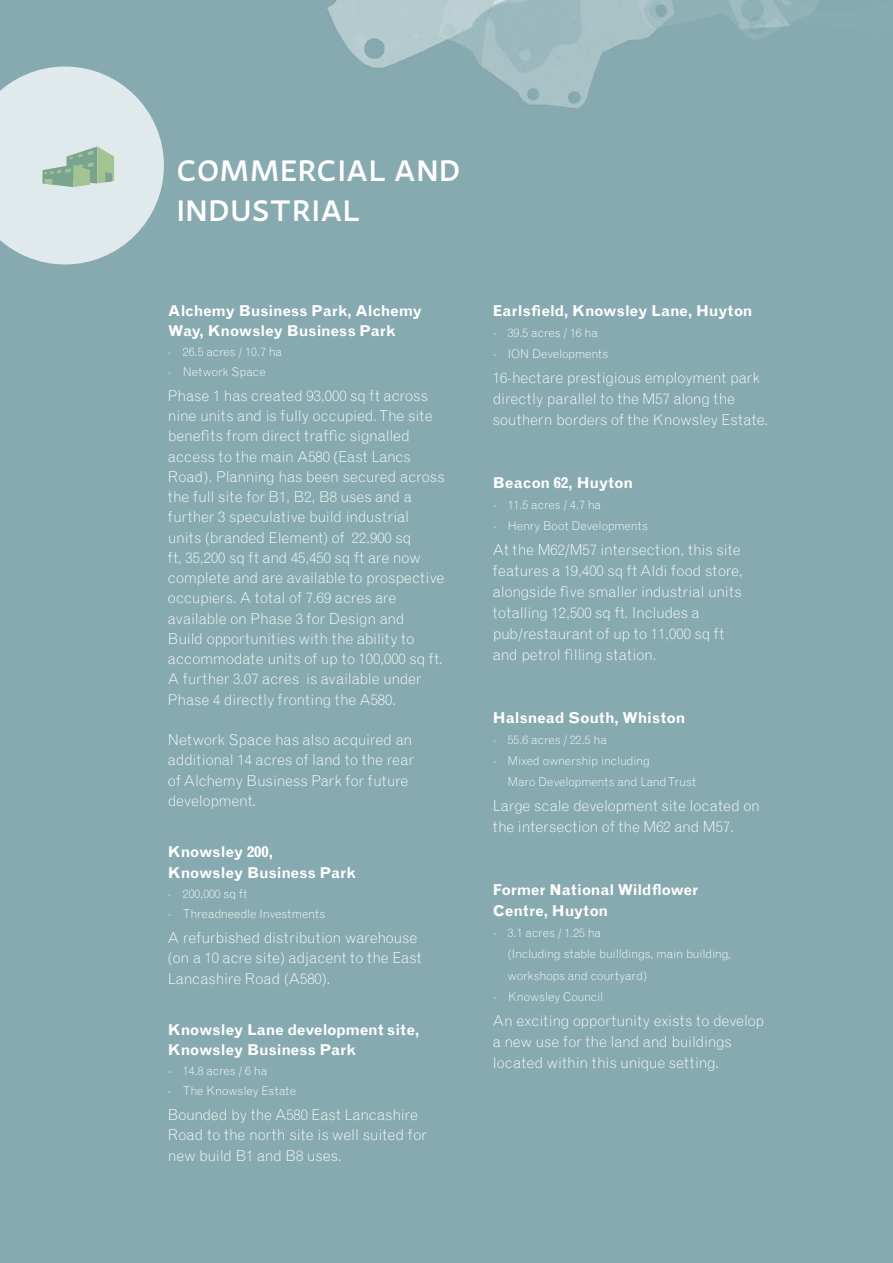
<style>
.page{position:relative;width:893px;height:1263px;background:#86aab0}
.page>*{position:absolute;margin:0;border:0;box-sizing:border-box;transform-origin:0 0}
.t1{font:500 36px/40.5px "Actium";color:#fff}
.t2{font:300 15px/20.2px "Grotesque MT Std";letter-spacing:-.005em;color:#fff}
.t3{font:700 15px/21px "Grotesque MT Std";color:#fff}
.t4{font:700 15px/20.2px "Grotesque MT Std";letter-spacing:-.02em;color:#fff}
.t5{font:300 12px/21px "Grotesque MT Std";letter-spacing:-.01em;color:#fff}
</style>
<div class="page">
<img style="left:327px;top:0;width:490px;height:109px">
<svg style="left:0;top:67px;width:164px;height:197px;background:#cddcdc"></svg>
<h1 class="t1" style="left:176px;top:146px;width:286px">COMMERCIAL AND<br>INDUSTRIAL</h1>
<p class="t4" style="left:168px;top:300px;width:256px">Alchemy Business Park, Alchemy<br>Way, Knowsley Business Park</p>
<p class="t5" style="left:168px;top:341px;width:115px">- 26.5 acres / 10.7 ha</p>
<p class="t5" style="left:168px;top:362px;width:99px">- Network Space</p>
<p class="t2" style="left:168px;top:385px;width:278px">Phase 1 has created 93,000 sq ft across nine units and is fully occupied. The site benefits from direct traffic signalled access to the main A580 (East Lancs Road). Planning has been secured across the full site for B1, B2, B8 uses and a further 3 speculative build industrial units (branded Element) of 22,900 sq<br>ft, 35,200 sq ft and 45,450 sq ft are now complete and are available to prospective occupiers. A total of 7.69 acres are available on Phase 3 for Design and<br>Build opportunities with the ability to accommodate units of up to 100,000 sq ft.<br>A further 3.07 acres is available under Phase 4 directly fronting the A580.</p>
<p class="t2" style="left:168px;top:730px;width:247px">Network Space has also acquired an additional 14 acres of land to the rear of Alchemy Business Park for future development.</p>
<p class="t3" style="left:168px;top:841px;width:190px">Knowsley 200,<br>Knowsley Business Park</p>
<p class="t5" style="left:168px;top:883px;width:81px">- 200,000 sq ft</p>
<p class="t5" style="left:168px;top:904px;width:159px">- Threadneedle Investments</p>
<p class="t2" style="left:168px;top:927px;width:255px">A refurbished distribution warehouse (on a 10 acre site) adjacent to the East<br>Lancashire Road (A580).</p>
<p class="t3" style="left:168px;top:1019px;width:253px;line-height:20.2px">Knowsley Lane development site,<br>Knowsley Business Park</p>
<p class="t5" style="left:168px;top:1060px;width:101px">- 14.8 acres / 6 ha</p>
<p class="t5" style="left:168px;top:1080px;width:130px">- The Knowsley Estate</p>
<p class="t2" style="left:168px;top:1104px;width:260px;line-height:20.7px">Bounded by the A580 East Lancashire<br>Road to the north site is well suited for new build B1 and B8 uses.</p>
<p class="t3" style="left:493px;top:300px;width:261px">Earlsfield, Knowsley Lane, Huyton</p>
<p class="t5" style="left:493px;top:322px;width:106px">- 39.5 acres / 16 ha</p>
<p class="t5" style="left:493px;top:343px;width:117px">- ION Developments</p>
<p class="t2" style="left:493px;top:367px;width:277px;line-height:21px">16-hectare prestigious employment park directly parallel to the M57 along the southern borders of the Knowsley Estate.</p>
<p class="t3" style="left:493px;top:472px;width:142px">Beacon 62, Huyton</p>
<p class="t5" style="left:493px;top:494px;width:110px">- 11.5 acres / 4.7 ha</p>
<p class="t5" style="left:493px;top:515px;width:156px">- Henry Boot Developments</p>
<p class="t2" style="left:493px;top:539px;width:251px;line-height:21px">At the M62/M57 intersection, this site features a 19,400 sq ft Aldi food store, alongside five smaller industrial units totalling 12,500 sq ft. Includes a pub/restaurant of up to 11,000 sq ft and petrol filling station.</p>
<p class="t3" style="left:493px;top:707px;width:194px">Halsnead South, Whiston</p>
<p class="t5" style="left:493px;top:729px;width:115px">- 55.6 acres / 22.5 ha</p>
<p class="t5" style="left:508px;top:750px;width:190px;text-indent:-15px">- Mixed ownership including<br>Maro Developments and Land Trust</p>
<p class="t2" style="left:493px;top:796px;width:269px;line-height:21px">Large scale development site located on the intersection of the M62 and M57.</p>
<p class="t3" style="left:493px;top:880px;width:207px">Former National Wildflower<br>Centre, Huyton</p>
<p class="t5" style="left:508px;top:923px;width:225px;text-indent:-15px">- 3.1 acres / 1.25 ha<br>(Including stable builldings, main building, workshops and courtyard)</p>
<p class="t5" style="left:493px;top:986px;width:112px">- Knowsley Council</p>
<p class="t2" style="left:493px;top:1010px;width:273px;line-height:21px">An exciting opportunity exists to develop a new use for the land and buildings located within this unique setting.</p>
</div>
